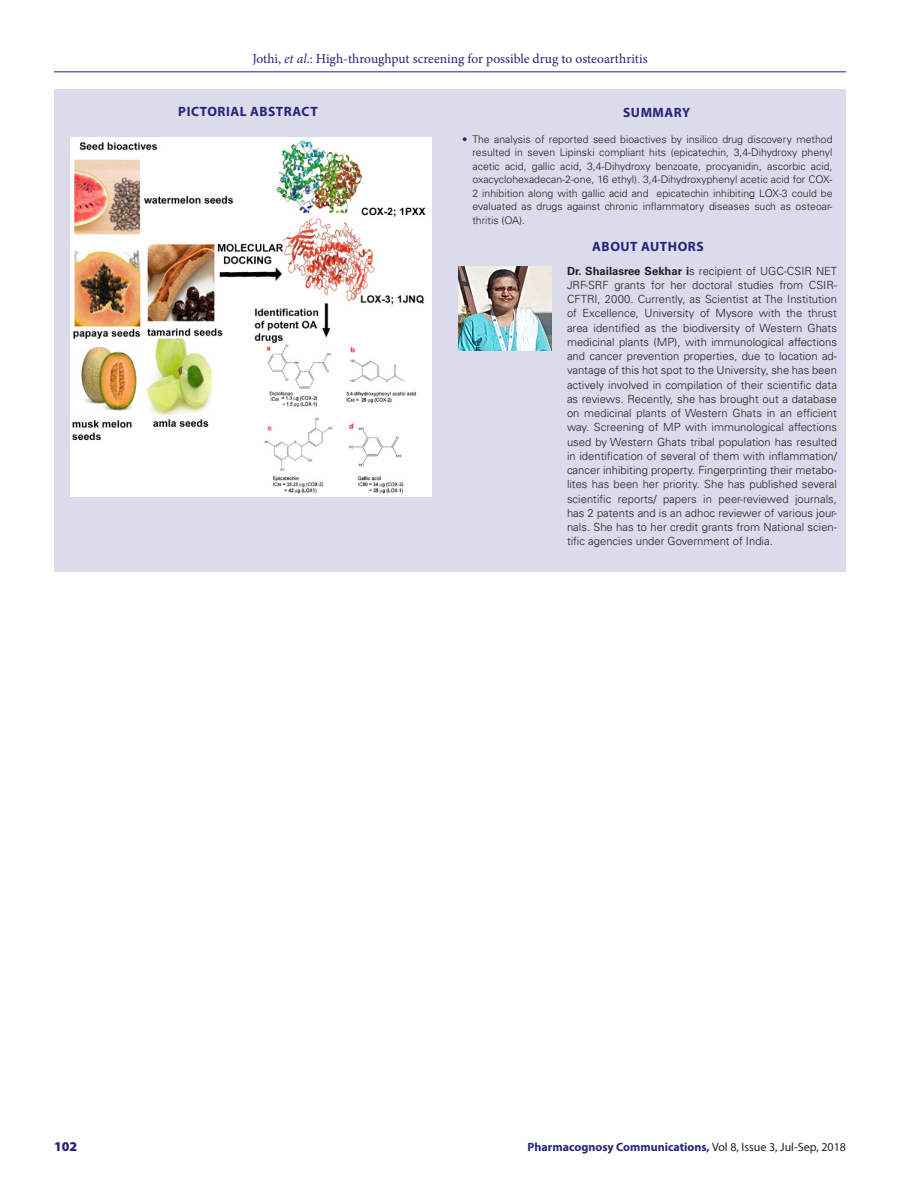
<style>
.page{position:relative;width:918px;height:1188px;background:#fff}
.page>*{position:absolute;margin:0;border:0;box-sizing:border-box;transform-origin:0 0}
.t1{font:13.5px "Minion Pro";color:#26237b}
.ABS_HD_1{font:700 13.5px "Myriad Pro";letter-spacing:.04em;color:#26237b}
.t2{font:900 13.5px "Myriad Pro";color:#26237b}
.t3{font:700 12px "Myriad Pro";color:#26237b}
.ABS_AU_TX{font:300 11.25px/14.2px "Univers LT Std";color:#231f20;text-align:justify}
.t4{font:300 10.5px/13.5px "Univers LT Std";color:#231f20;text-align:justify}
.s1{font-style:italic}
.s2{color:#26237b}
.s3{font-weight:700}
.s4{font-weight:400;color:#231f20}
</style>
<div class="page">
<hr style="left:54px;top:72px;width:792px;height:1px;background:#26237b">
<div style="left:54px;top:90px;width:792px;height:482px;background:#dcdbeb"></div>
<img style="left:458px;top:266px;width:93px;height:85px">
<img style="left:70px;top:137px;width:362px;height:360px">
<p class="t1" style="left:252px;top:50px;width:397px">Jothi, <span class="s1">et al</span>.: High-throughput screening for possible drug to osteoarthritis</p>
<p class="ABS_HD_1" style="left:178px;top:103px;width:141px">PICTORIAL ABSTRACT</p>
<p class="ABS_HD_1" style="left:623px;top:103px;width:69px">SUMMARY</p>
<p class="t4" style="left:472px;top:132px;width:362px;text-indent:-10px"><span class="s2">•</span> The analysis of reported seed bioactives by insilico drug discovery method resulted in seven Lipinski compliant hits (epicatechin, 3,4-Dihydroxy phenyl acetic acid, gallic acid, 3,4-Dihydroxy benzoate, procyanidin, ascorbic acid, oxacyclohexadecan-2-one, 16 ethyl). 3,4-Dihydroxyphenyl acetic acid for COX-2 inhibition along with gallic acid and epicatechin inhibiting LOX-3 could be evaluated as drugs against chronic inflammatory diseases such as osteoar&shy;thritis (OA).</p>
<p class="ABS_HD_1" style="left:592px;top:238px;width:113px">ABOUT AUTHORS</p>
<p class="ABS_AU_TX" style="left:567px;top:263px;width:272px"><span class="s3">Dr. Shailasree Sekhar i</span>s recipient of UGC-CSIR NET JRF-SRF grants for her doctoral studies from CSIR-CFTRI, 2000. Currently, as Scientist at The Institution of Excellence, University of Mysore with the thrust area identified as the biodiversity of Western Ghats medicinal plants (MP), with immunological affections and cancer prevention properties, due to location ad&shy;vantage of this hot spot to the University, she has been actively involved in compilation of their scientific data as reviews. Recently, she has brought out a database on medicinal plants of Western Ghats in an efficient way. Screening of MP with immunological affections used by Western Ghats tribal population has resulted in identification of several of them with inflammation/ cancer inhibiting property. Fingerprinting their metabo&shy;lites has been her priority. She has published several scientific reports/ papers in peer-reviewed journals, has 2 patents and is an adhoc reviewer of various jour&shy;nals. She has to her credit grants from National scien&shy;tific agencies under Government of India.</p>
<p class="t2" style="left:54px;top:1137px;width:25px">102</p>
<p class="t3" style="left:528px;top:1139px;width:320px">Pharmacognosy Communications, <span class="s4">Vol 8, Issue 3, Jul-Sep, 2018</span></p>
</div>
